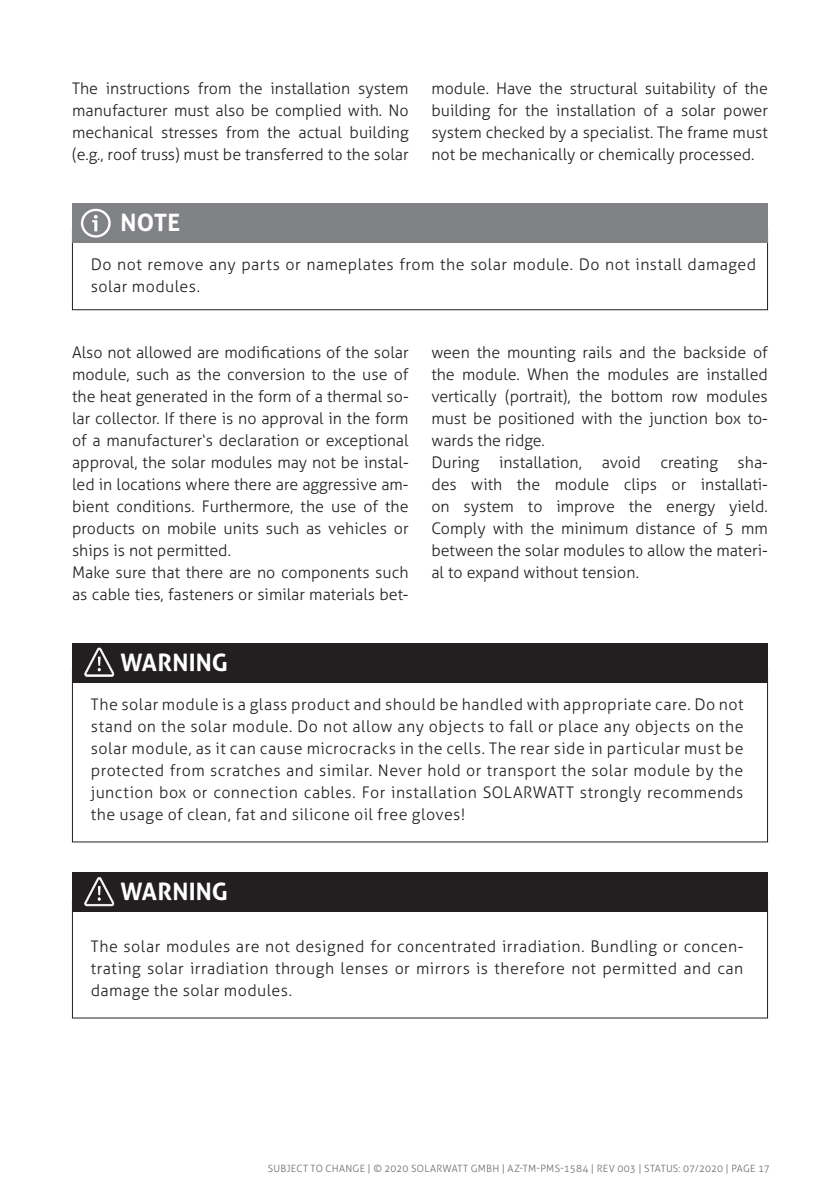
<style>
.page{position:relative;width:840px;height:1191px;background:#fff}
.page>*{position:absolute;margin:0;border:0;box-sizing:border-box;transform-origin:0 0}
.t1{font:700 24px "Aller";letter-spacing:.005em;color:#fff}
.t2{font:300 16px/22px "Aller";color:#231f20;text-align:justify}
.t3{font:300 16px/22px "Aller";letter-spacing:.03em;color:#231f20}
.t4{font:300 10px "Aller";letter-spacing:.02em;color:#6c6d70}
</style>
<div class="page">
<div style="left:72px;top:230px;width:695px;height:80px;border:1px solid #231f20"></div>
<div style="left:72px;top:203px;width:695px;height:40px;background:#808285"></div>
<svg style="left:81px;top:209px;width:30px;height:28px"></svg>
<div style="left:72px;top:643px;width:695px;height:39px;background:#231f20"></div>
<div style="left:72px;top:670px;width:695px;height:172px;border:1px solid #231f20"></div>
<svg style="left:84px;top:647px;width:30px;height:30px"></svg>
<div style="left:72px;top:872px;width:695px;height:40px;background:#231f20"></div>
<div style="left:72px;top:899px;width:695px;height:119px;border:1px solid #231f20"></div>
<svg style="left:84px;top:877px;width:30px;height:29px"></svg>
<p class="t2" style="left:72px;top:77px;width:338px">The instructions from the installation system manufacturer must also be complied with. No mechanical stresses from the actual building (e.g., roof truss) must be transferred to the solar</p>
<p class="t2" style="left:431px;top:77px;width:338px">module. Have the structural suitability of the building for the installation of a solar power system checked by a specialist. The frame must not be mechanically or chemically processed.</p>
<h1 class="t1" style="left:120px;top:208px;width:61px">NOTE</h1>
<p class="t3" style="left:91px;top:253px;width:666px">Do not remove any parts or nameplates from the solar module. Do not install damaged solar modules.</p>
<p class="t2" style="left:72px;top:341px;width:338px;text-align:left">Also not allowed are modifications of the solar module, such as the conversion to the use of the heat generated in the form of a thermal so&shy;lar collector. If there is no approval in the form of a manufacturer‘s declaration or exceptional approval, the solar modules may not be instal&shy;led in locations where there are aggressive am&shy;bient conditions. Furthermore, the use of the products on mobile units such as vehicles or ships is not permitted.<br>Make sure that there are no components such as cable ties, fasteners or similar materials bet-</p>
<p class="t2" style="left:431px;top:341px;width:338px;text-align:left">ween the mounting rails and the backside of the module. When the modules are installed vertically (portrait), the bottom row modules must be positioned with the junction box to&shy;wards the ridge.<br>During installation, avoid creating sha&shy;des with the module clips or installati&shy;on system to improve the energy yield.<br>Comply with the minimum distance of 5 mm between the solar modules to allow the materi&shy;al to expand without tension.</p>
<h1 class="t1" style="left:120px;top:647px;width:109px">WARNING</h1>
<p class="t2" style="left:91px;top:693px;width:654px">The solar module is a glass product and should be handled with appropriate care. Do not stand on the solar module. Do not allow any objects to fall or place any objects on the solar module, as it can cause microcracks in the cells. The rear side in particular must be protected from scratches and similar. Never hold or transport the solar module by the junction box or connection cables. For installation SOLARWATT strongly recommends the usage of clean, fat and silicone oil free gloves!</p>
<h1 class="t1" style="left:120px;top:876px;width:109px">WARNING</h1>
<p class="t2" style="left:91px;top:935px;width:653px">The solar modules are not designed for concentrated irradiation. Bundling or concen&shy;trating solar irradiation through lenses or mirrors is therefore not permitted and can damage the solar modules.</p>
<p class="t4" style="left:268px;top:1162px;width:503px">SUBJECT TO CHANGE | © 2020 SOLARWATT GMBH | AZ-TM-PMS-1584 | REV 003 | STATUS: 07/2020 | PAGE 17</p>
</div>
